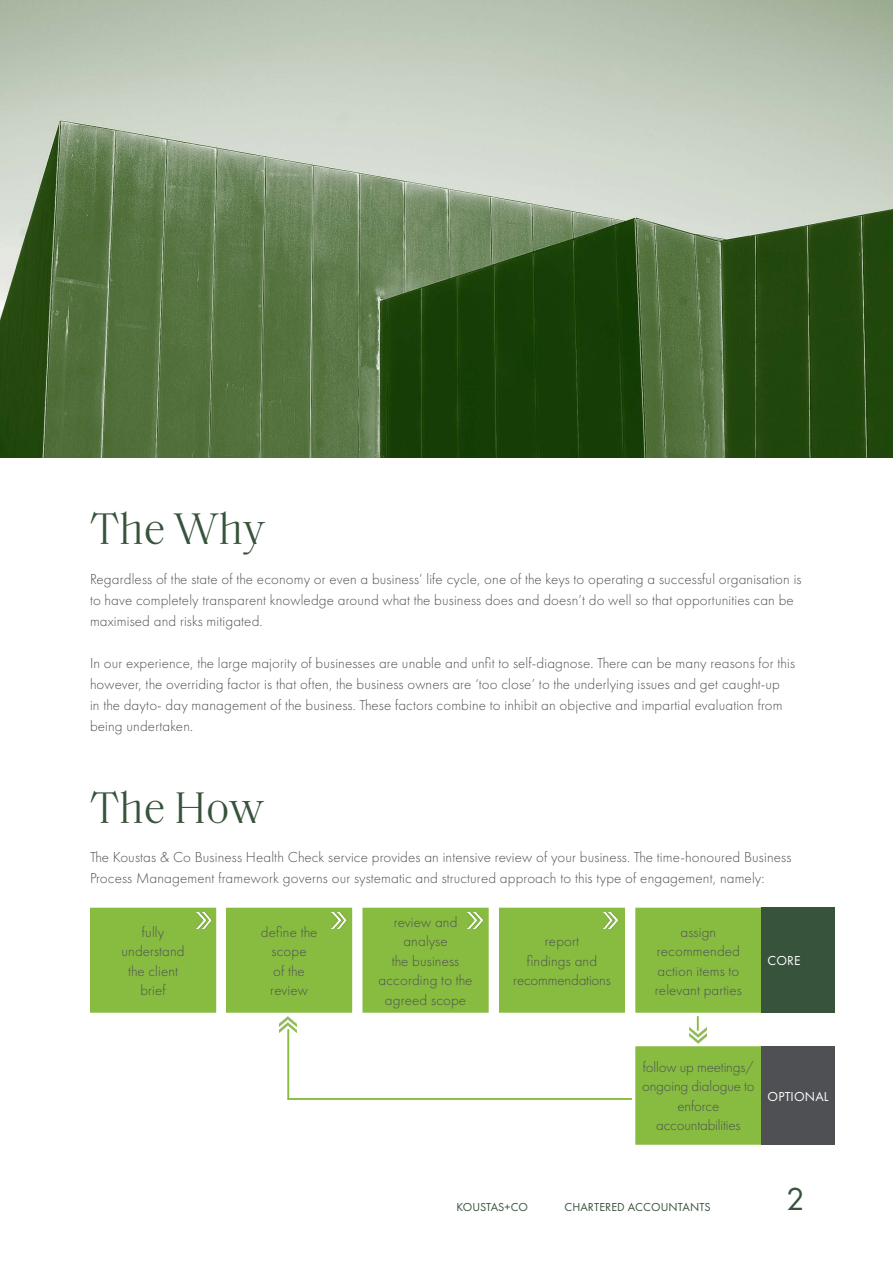
<style>
.page{position:relative;width:893px;height:1263px;background:#fff}
.page>*{position:absolute;margin:0;border:0;box-sizing:border-box;transform-origin:0 0}
.t1{font:300 45px "Saol Text";color:#37533c}
.t2{font:33px "Futura PT";color:#37533c}
.t3{font:300 15px/19.5px "Futura PT";letter-spacing:.01em;color:#4f5054;text-align:center}
.t4{font:300 15px/19.5px "Futura PT";letter-spacing:-.01em;color:#4f5054;text-align:center}
.t5{font:13.5px "Futura PT";letter-spacing:.01em;color:#fff}
.t6{font:12px "Futura PT";letter-spacing:.01em;color:#37533c}
</style>
<div class="page">
<img style="left:0;top:0;width:893px;height:458px">
<svg style="left:90px;top:908px;width:671px;height:237px"></svg>
<div style="left:761px;top:908px;width:74px;height:105px;background:#37533c"></div>
<div style="left:761px;top:1046px;width:74px;height:99px;background:#4f5054"></div>
<img style="left:207px;top:912px;width:5px;height:17px">
<img style="left:196px;top:912px;width:11px;height:17px">
<img style="left:342px;top:912px;width:5px;height:17px">
<img style="left:331px;top:912px;width:11px;height:17px">
<img style="left:478px;top:912px;width:6px;height:17px">
<img style="left:468px;top:912px;width:10px;height:17px">
<img style="left:613px;top:912px;width:6px;height:17px">
<img style="left:603px;top:912px;width:10px;height:17px">
<img style="left:689px;top:1038px;width:17px;height:6px">
<img style="left:689px;top:1028px;width:17px;height:10px">
<img style="left:280px;top:1016px;width:17px;height:6px">
<img style="left:280px;top:1022px;width:17px;height:10px">
<hr style="left:287px;top:1029px;width:2px;height:71px;background:#87bc40">
<hr style="left:287px;top:1098px;width:345px;height:2px;background:#87bc40">
<svg style="left:697px;top:1016px;width:2px;height:15px"></svg>
<h1 class="t1" style="left:90px;top:496px;width:177px">The Why</h1>
<p class="t3" style="left:90px;top:568px;width:713px;line-height:21px;text-align:left">Regardless of the state of the economy or even a business’ life cycle, one of the keys to operating a successful organisation is to have completely transparent knowledge around what the business does and doesn’t do well so that opportunities can be maximised and risks mitigated.</p>
<p class="t3" style="left:90px;top:652px;width:707px;line-height:21px;text-align:left">In our experience, the large majority of businesses are unable and unfit to self-diagnose. There can be many reasons for this however, the overriding factor is that often, the business owners are ‘too close’ to the underlying issues and get caught-up<br>in the dayto- day management of the business. These factors combine to inhibit an objective and impartial evaluation from being undertaken.</p>
<h1 class="t1" style="left:90px;top:775px;width:176px">The How</h1>
<p class="t3" style="left:90px;top:847px;width:703px;line-height:21px;text-align:left">The Koustas &amp; Co Business Health Check service provides an intensive review of your business. The time-honoured Business<br>Process Management framework governs our systematic and structured approach to this type of engagement, namely:</p>
<p class="t3" style="left:122px;top:922px;width:65px">fully understand the client brief</p>
<p class="t3" style="left:261px;top:922px;width:58px">define the scope<br>of the review</p>
<p class="t3" style="left:379px;top:912px;width:95px">review and analyse<br>the business according to the agreed scope</p>
<p class="t4" style="left:513px;top:932px;width:99px">report<br>findings and recommendations</p>
<p class="t3" style="left:655px;top:922px;width:89px">assign recommended action items to relevant parties</p>
<p class="t5" style="left:767px;top:953px;width:35px">CORE</p>
<p class="t4" style="left:642px;top:1057px;width:114px">follow up meetings/ ongoing dialogue to enforce accountabilities</p>
<p class="t5" style="left:767px;top:1088px;width:63px">OPTIONAL</p>
<p class="t6" style="left:456px;top:1199px;width:73px">KOUSTAS+CO</p>
<p class="t6" style="left:564px;top:1199px;width:148px">CHARTERED ACCOUNTANTS</p>
<h2 class="t2" style="left:786px;top:1180px;width:20px">2</h2>
</div>
